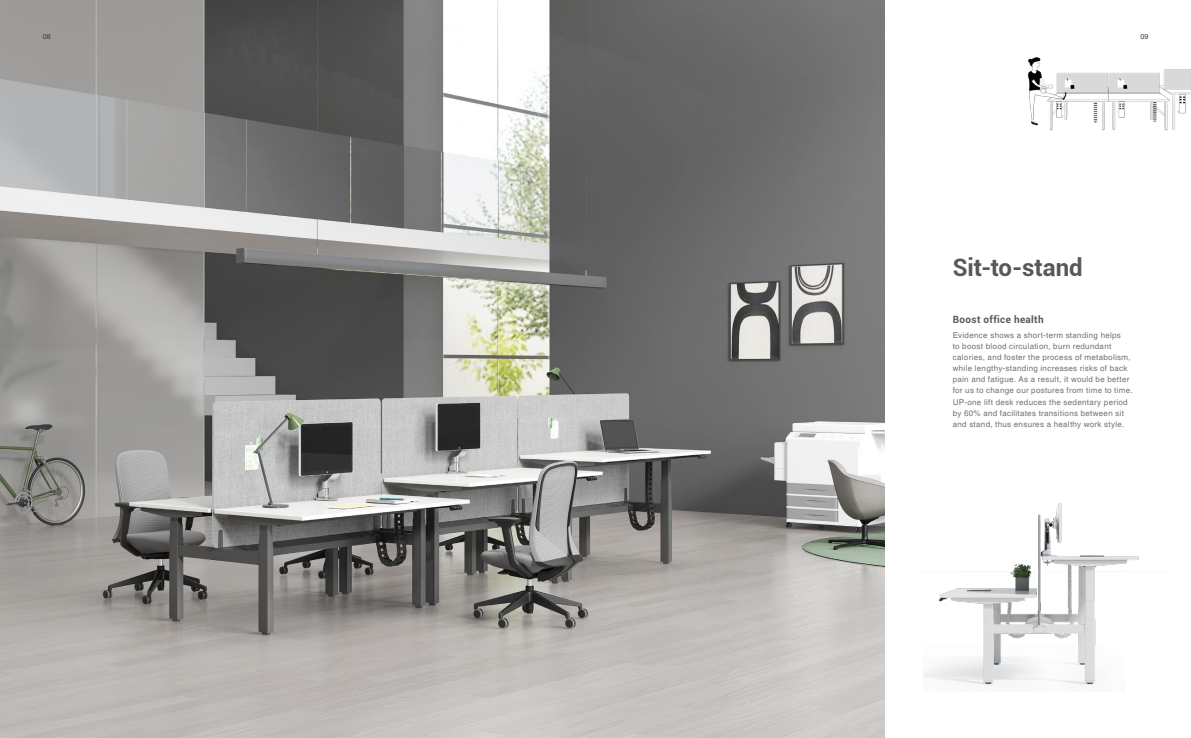
<style>
.page{position:relative;width:1191px;height:738px;background:#fff}
.page>*{position:absolute;margin:0;border:0;box-sizing:border-box;transform-origin:0 0}
.t1{font:700 24px "Roboto";letter-spacing:-.005em;color:#595757}
.t2{font:700 10px "Roboto";letter-spacing:.035em;color:#595757}
.t3{font:8px/11px "Helvetica";letter-spacing:.035em;color:#727171}
.t4{font:7px "Helvetica";color:#3e3a39}
</style>
<div class="page">
<img style="left:0;top:0;width:884px;height:737px">
<img style="left:923px;top:503px;width:216px;height:183px">
<img style="left:1028px;top:57px;width:163px;height:74px">
<p class="t4" style="left:43px;top:32px;width:9px">08</p>
<p class="t4" style="left:1140px;top:32px;width:9px">09</p>
<h1 class="t1" style="left:952px;top:250px;width:131px">Sit-to-stand</h1>
<p class="t2" style="left:952px;top:312px;width:92px">Boost office health</p>
<p class="t3" style="left:952px;top:330px;width:181px">Evidence shows a short-term standing helps<br>to boost blood circulation, burn redundant calories, and foster the process of metabolism, while lengthy-standing increases risks of back pain and fatigue. As a result, it would be better for us to change our postures from time to time.<br>UP-one lift desk reduces the sedentary period by 60% and facilitates transitions between sit and stand, thus ensures a healthy work style.</p>
</div>
